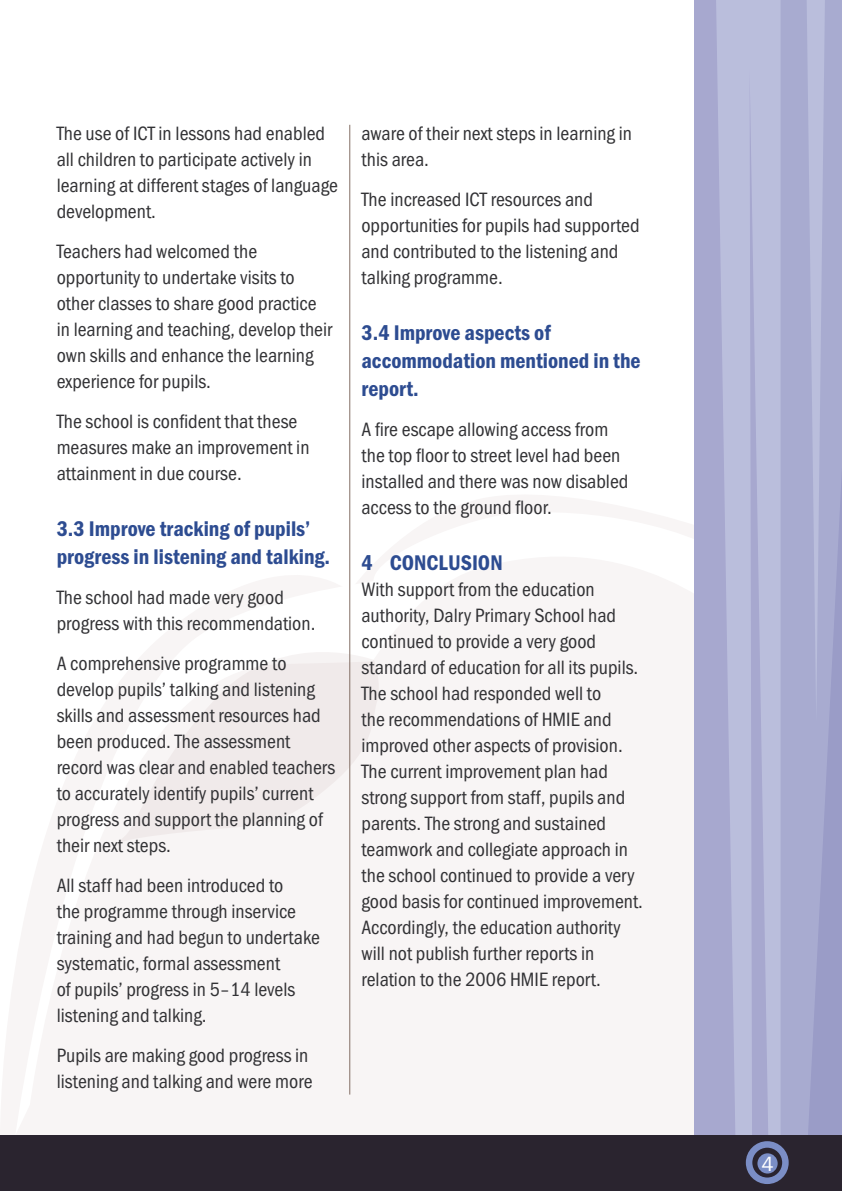
<style>
.page{position:relative;width:842px;height:1191px;background:#fff}
.page>*{position:absolute;margin:0;border:0;box-sizing:border-box;transform-origin:0 0}
.C_Head_for_leaflet{font:22px/28px "Franklin Got URWT Dem Con";color:#2d4c91}
.B_Head{font:22px "Franklin Got URWT Dem Con";color:#2d4c91}
.t1{font:21px "Franklin Got URWT Boo";color:#fff}
.D_Body{font:20px/26px "Franklin Got URWT Boo Con";color:#323235}
</style>
<div class="page">
<svg style="left:116px;top:600px;width:263px;height:309px"></svg>
<div style="left:695px;top:0;width:147px;height:1191px;background:#a7a8cf"></div>
<svg style="left:716px;top:0;width:64px;height:1135px;fill:#babedc"></svg>
<svg style="left:780px;top:0;width:62px;height:1135px"></svg>
<div style="left:0;top:1135px;width:842px;height:56px;background:#2a242f"></div>
<div style="left:746px;top:1141px;width:43px;height:43px;border:6px solid #7b8ec6;border-radius:50%"></div>
<div style="left:757px;top:1153px;width:21px;height:20px;background:#7b8ec6;border-radius:50%"></div>
<hr style="left:349px;top:125px;width:1px;height:969px;background:#836f65">
<p class="D_Body" style="left:57px;top:120px;width:283px">The use of ICT in lessons had enabled all children to participate actively in learning at different stages of language development.</p>
<p class="D_Body" style="left:57px;top:238px;width:277px">Teachers had welcomed the opportunity to undertake visits to other classes to share good practice in learning and teaching, develop their own skills and enhance the learning experience for pupils.</p>
<p class="D_Body" style="left:57px;top:408px;width:254px">The school is confident that these measures make an improvement in attainment in due course.</p>
<p class="C_Head_for_leaflet" style="left:57px;top:515px;width:275px">3.3 Improve tracking of pupils’ progress in listening and talking.</p>
<p class="D_Body" style="left:57px;top:584px;width:260px">The school had made very good progress with this recommendation.</p>
<p class="D_Body" style="left:57px;top:650px;width:280px">A comprehensive programme to develop pupils’ talking and listening skills and assessment resources had been produced. The assessment record was clear and enabled teachers to accurately identify pupils’ current progress and support the planning of their next steps.</p>
<p class="D_Body" style="left:57px;top:872px;width:265px">All staff had been introduced to<br>the programme through inservice training and had begun to undertake systematic, formal assessment<br>of pupils’ progress in 5–14 levels listening and talking.</p>
<p class="D_Body" style="left:57px;top:1042px;width:257px">Pupils are making good progress in listening and talking and were more</p>
<p class="D_Body" style="left:361px;top:120px;width:272px">aware of their next steps in learning in this area.</p>
<p class="D_Body" style="left:361px;top:186px;width:280px">The increased ICT resources and opportunities for pupils had supported and contributed to the listening and talking programme.</p>
<p class="C_Head_for_leaflet" style="left:361px;top:319px;width:281px">3.4 Improve aspects of accommodation mentioned in the report.</p>
<p class="D_Body" style="left:361px;top:416px;width:268px">A fire escape allowing access from the top floor to street level had been installed and there was now disabled access to the ground floor.</p>
<p class="B_Head" style="left:361px;top:550px;width:143px">4 CONCLUSION</p>
<p class="D_Body" style="left:361px;top:576px;width:283px">With support from the education authority, Dalry Primary School had continued to provide a very good standard of education for all its pupils.<br>The school had responded well to<br>the recommendations of HMIE and improved other aspects of provision.<br>The current improvement plan had strong support from staff, pupils and parents. The strong and sustained teamwork and collegiate approach in the school continued to provide a very good basis for continued improvement.<br>Accordingly, the education authority will not publish further reports in relation to the 2006 HMIE report.</p>
<p class="t1" style="left:761px;top:1152px;width:14px">4</p>
</div>
